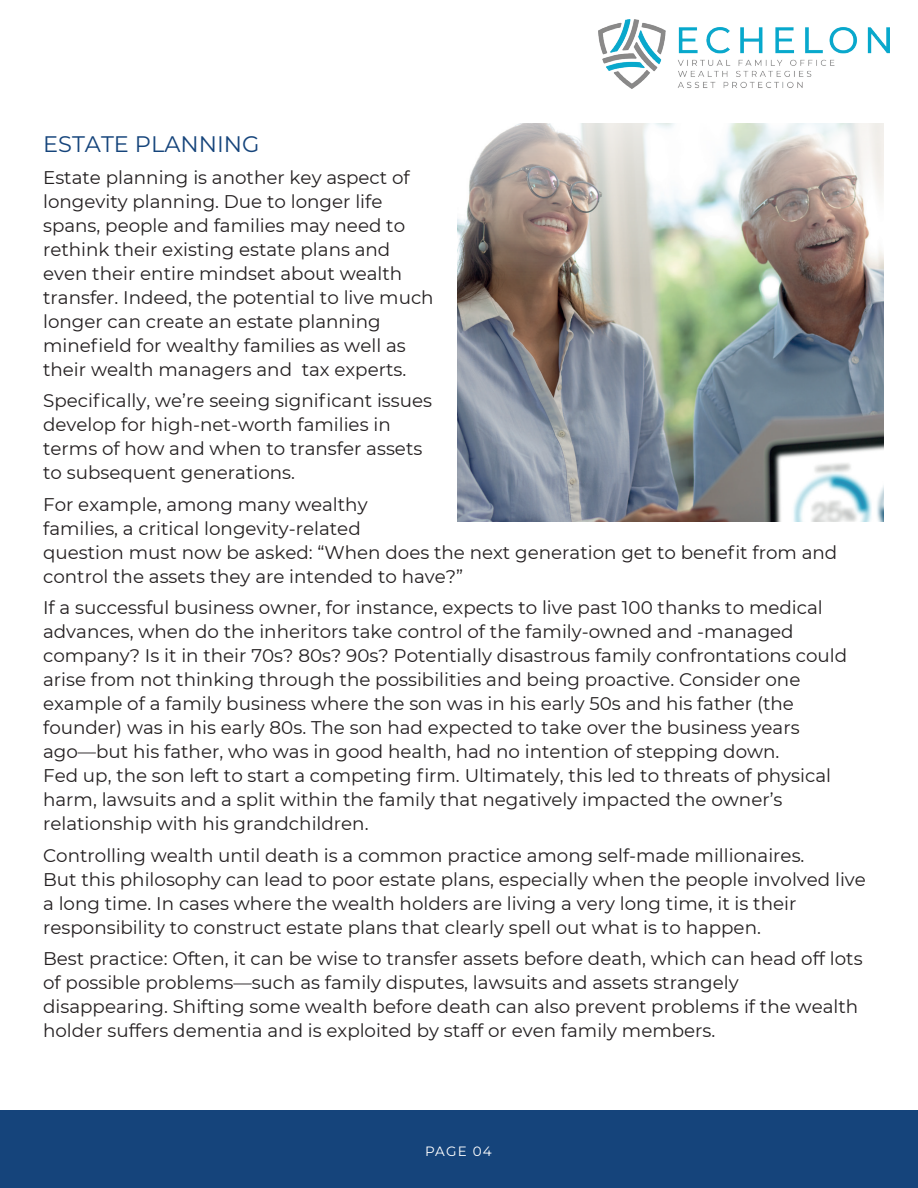
<style>
.page{position:relative;width:918px;height:1188px;background:#fff}
.page>*{position:absolute;margin:0;border:0;box-sizing:border-box;transform-origin:0 0}
.t1{font:100 22.5px "Montserrat";color:#15447b}
.t2{font:18.3px/24px "Montserrat";color:#231f20}
.t3{font:100 13.5px "Montserrat";letter-spacing:.085em;color:#fff}
</style>
<div class="page">
<img style="left:457px;top:279px;width:426px;height:243px">
<img style="left:457px;top:27px;width:433px;height:252px">
<img style="left:599px;top:19px;width:290px;height:70px">
<div style="left:0;top:1111px;width:918px;height:77px;background:#15447b"></div>
<p class="t1" style="left:43px;top:129px;width:218px">ESTATE PLANNING</p>
<p class="t2" style="left:43px;top:164px;width:392px">Estate planning is another key aspect of longevity planning. Due to longer life spans, people and families may need to rethink their existing estate plans and even their entire mindset about wealth transfer. Indeed, the potential to live much longer can create an estate planning minefield for wealthy families as well as their wealth managers and tax experts.</p>
<p class="t2" style="left:43px;top:388px;width:391px">Specifically, we’re seeing significant issues develop for high-net-worth families in terms of how and when to transfer assets to subsequent generations.</p>
<p class="t2" style="left:43px;top:491px;width:796px">For example, among many wealthy<br>families, a critical longevity-related<br>question must now be asked: “When does the next generation get to benefit from and control the assets they are intended to have?”</p>
<p class="t2" style="left:43px;top:595px;width:805px">If a successful business owner, for instance, expects to live past 100 thanks to medical advances, when do the inheritors take control of the family-owned and -managed company? Is it in their 70s? 80s? 90s? Potentially disastrous family confrontations could arise from not thinking through the possibilities and being proactive. Consider one example of a family business where the son was in his early 50s and his father (the founder) was in his early 80s. The son had expected to take over the business years ago—but his father, who was in good health, had no intention of stepping down.<br>Fed up, the son left to start a competing firm. Ultimately, this led to threats of physical harm, lawsuits and a split within the family that negatively impacted the owner’s relationship with his grandchildren.</p>
<p class="t2" style="left:43px;top:842px;width:824px">Controlling wealth until death is a common practice among self-made millionaires.<br>But this philosophy can lead to poor estate plans, especially when the people involved live a long time. In cases where the wealth holders are living a very long time, it is their responsibility to construct estate plans that clearly spell out what is to happen.</p>
<p class="t2" style="left:43px;top:946px;width:821px">Best practice: Often, it can be wise to transfer assets before death, which can head off lots of possible problems—such as family disputes, lawsuits and assets strangely disappearing. Shifting some wealth before death can also prevent problems if the wealth holder suffers dementia and is exploited by staff or even family members.</p>
<p class="t3" style="left:425px;top:1142px;width:68px">PAGE 04</p>
</div>
